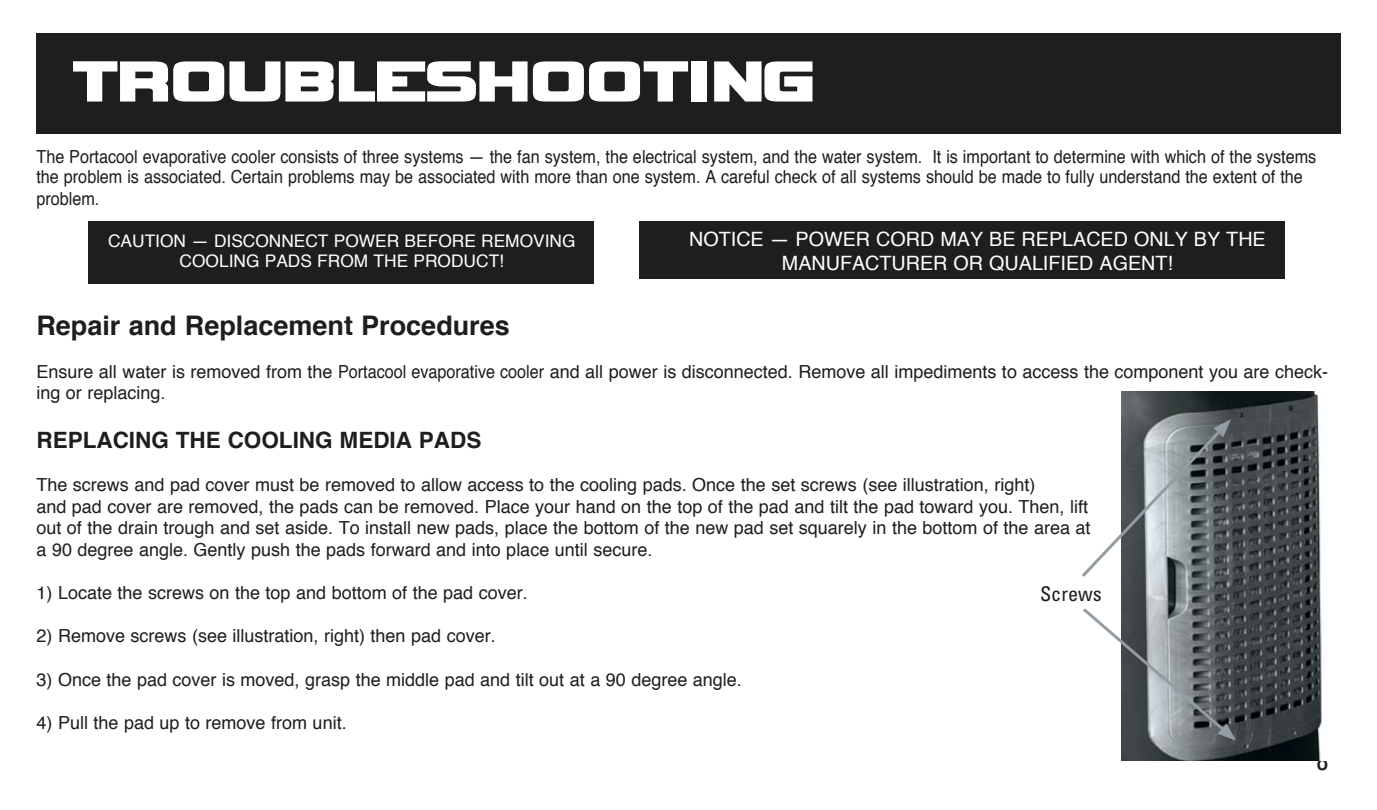
<style>
.page{position:relative;width:1377px;height:810px;background:#fff}
.page>*{position:absolute;margin:0;border:0;box-sizing:border-box;transform-origin:0 0}
.t1{font:81px "Vipnagorgialla";color:#fff}
.t2{font:700 27px "Helvetica";color:#1f1d1e}
.t3{font:condensed 27px "Univers";color:#1f1d1e}
.t4{font:700 22.5px "Helvetica";color:#1f1d1e}
.t5{font:condensed 20.25px "Univers";color:#1f1d1e}
.t6{font:19.8px/23.6px "Helvetica";color:#fff;text-align:center}
.t7{font:18px/21.6px "Helvetica";color:#1f1d1e}
.t8{font:18px/20.9px "Helvetica";color:#1f1d1e;scale:.9 1}
.t9{font:17.32px/20.7px "Helvetica";color:#fff;text-align:center}
</style>
<div class="page">
<div style="left:36px;top:34px;width:1305px;height:100px;background:#1f1d1e"></div>
<div style="left:88px;top:221px;width:506px;height:63px;background:#1f1d1e"></div>
<div style="left:639px;top:221px;width:646px;height:58px;background:#1f1d1e"></div>
<img style="left:1122px;top:392px;width:201px;height:368px">
<svg style="left:1082px;top:419px;width:149px;height:161px"></svg>
<svg style="left:1083px;top:605px;width:153px;height:136px"></svg>
<h1 class="t1" style="left:72px;top:46px;width:742px">TROUBLESHOOTING</h1>
<p class="t8" style="left:36px;top:147px;width:1424px">The Portacool evaporative cooler consists of three systems — the fan system, the electrical system, and the water system. It is important to determine with which of the systems the problem is associated. Certain problems may be associated with more than one system. A careful check of all systems should be made to fully understand the extent of the problem.</p>
<p class="t9" style="left:108px;top:231px;width:469px">CAUTION — DISCONNECT POWER BEFORE REMOVING<br>COOLING PADS FROM THE PRODUCT!</p>
<p class="t6" style="left:689px;top:228px;width:578px">NOTICE — POWER CORD MAY BE REPLACED ONLY BY THE<br>MANUFACTURER OR QUALIFIED AGENT!</p>
<h2 class="t2" style="left:36px;top:303px;width:475px">Repair and Replacement Procedures</h2>
<p class="t7" style="left:36px;top:361px;width:1293px">Ensure all water is removed from the Portacool evaporative cooler and all power is disconnected. Remove all impediments to access the component you are check&shy;ing or replacing.</p>
<p class="t4" style="left:36px;top:422px;width:447px">REPLACING THE COOLING MEDIA PADS</p>
<p class="t7" style="left:36px;top:475px;width:1056px">The screws and pad cover must be removed to allow access to the cooling pads. Once the set screws (see illustration, right)<br>and pad cover are removed, the pads can be removed. Place your hand on the top of the pad and tilt the pad toward you. Then, lift out of the drain trough and set aside. To install new pads, place the bottom of the new pad set squarely in the bottom of the area at a 90 degree angle. Gently push the pads forward and into place until secure.</p>
<p class="t7" style="left:37px;top:583px;width:493px">1) Locate the screws on the top and bottom of the pad cover.</p>
<p class="t7" style="left:37px;top:626px;width:461px">2) Remove screws (see illustration, right) then pad cover.</p>
<p class="t7" style="left:37px;top:669px;width:707px">3) Once the pad cover is moved, grasp the middle pad and tilt out at a 90 degree angle.</p>
<p class="t7" style="left:37px;top:712px;width:312px">4) Pull the pad up to remove from unit.</p>
<p class="t5" style="left:1040px;top:581px;width:63px">Screws</p>
<h2 class="t3" style="left:1316px;top:743px;width:13px">8</h2>
</div>
